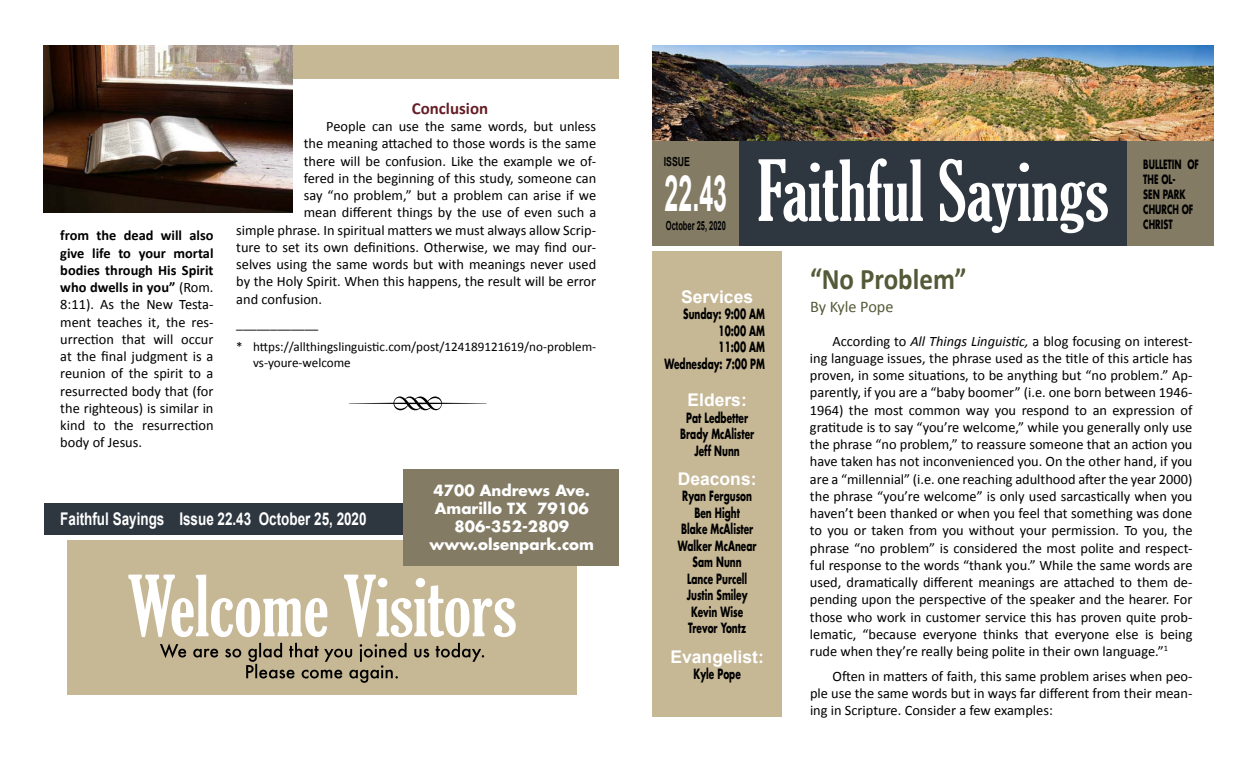
<style>
.page{position:relative;width:1260px;height:765px;background:#fff}
.page>*{position:absolute;margin:0;border:0;box-sizing:border-box;transform-origin:0 0}
.t1{font:87.5px "Type Embellishments One Let Plain";color:#000;scale:.9 1}
.t2{font:extra-condensed 81.25px "Gloucester";color:#fff}
.t3{font:700 50px "Arial";color:#fff;scale:.5 1}
.t4{font:700 30px "Calibri";color:#545a38;scale:.9 1}
.t5{font:700 17.5px "Arial";color:#fff;scale:.77 1}
.t6{font:700 17.5px "Arial";color:#fff}
.t7{font:700 16.88px "Calibri";color:#661d25}
.t8{font:16.25px "Calibri";color:#545a38}
.t9{font:700 15px/18px "Futura Std";color:#fff;text-align:center}
.t10{font:14.38px/17.2px "Calibri";color:#000;text-align:justify}
.t11{font:700 13.75px/16.5px "Futura Std";color:#000;text-align:center;scale:.65 1}
.t12{font:13.75px "Calibri";color:#000}
.t13{font:13.12px/15.8px "Calibri";color:#000}
.t14{font:700 12.5px/15px "Futura Std";color:#000;scale:.65 1}
.t15{font:700 12.5px "Arial";color:#000;scale:.6 1}
.t16{font:700 12.5px "Arial";color:#000;scale:.7 1}
.s1{font-weight:700}
.s2{font-style:italic}
</style>
<div class="page">
<div style="left:44px;top:45px;width:575px;height:34px;background:#c6b795"></div>
<div style="left:652px;top:251px;width:130px;height:466px;background:#c6b795"></div>
<img style="left:652px;top:45px;width:562px;height:97px">
<div style="left:739px;top:142px;width:388px;height:104px;background:#2e3640"></div>
<div style="left:1127px;top:142px;width:87px;height:104px;background:#837b64"></div>
<div style="left:652px;top:141px;width:87px;height:105px;background:#837b64"></div>
<img style="left:44px;top:45px;width:249px;height:168px">
<div style="left:68px;top:540px;width:509px;height:155px;background:#c6b795"></div>
<svg style="left:160px;top:643px;width:324px;height:40px"></svg>
<div style="left:45px;top:504px;width:561px;height:31px;background:#2e3640"></div>
<div style="left:404px;top:469px;width:215px;height:97px;background:#837b64"></div>
<p class="t10" style="left:60px;top:226px;width:155px"><span class="s1">from the dead will also give life to your mortal bodies through His Spirit who dwells in you”</span> (Rom.<br>8:11). As the New Testa&shy;ment teaches it, the res&shy;urrection that will occur at the final judgment is a reunion of the spirit to a resurrected body that (for the righteous) is similar in kind to the resurrection body of Jesus.</p>
<p class="t7" style="left:412px;top:98px;width:78px">Conclusion</p>
<p class="t10" style="left:326px;top:117px;width:271px">People can use the same words, but unless</p>
<p class="t10" style="left:304px;top:134px;width:294px">the meaning attached to those words is the same</p>
<p class="t10" style="left:304px;top:152px;width:294px">there will be confusion. Like the example we of-</p>
<p class="t10" style="left:304px;top:169px;width:294px">fered in the beginning of this study, someone can</p>
<p class="t10" style="left:304px;top:186px;width:294px">say “no problem,” but a problem can arise if we</p>
<p class="t10" style="left:304px;top:203px;width:294px">mean different things by the use of even such a</p>
<p class="t10" style="left:236px;top:221px;width:361px">simple phrase. In spiritual matters we must always allow Scrip-</p>
<p class="t10" style="left:236px;top:238px;width:361px">ture to set its own definitions. Otherwise, we may find our-</p>
<p class="t10" style="left:236px;top:255px;width:361px">selves using the same words but with meanings never used</p>
<p class="t10" style="left:236px;top:272px;width:361px">by the Holy Spirit. When this happens, the result will be error</p>
<p class="t10" style="left:236px;top:290px;width:87px">and confusion.</p>
<p class="t12" style="left:236px;top:315px;width:84px">____________</p>
<p class="t13" style="left:253px;top:338px;width:345px;text-indent:-17px">* https://allthingslinguistic.com/post/124189121619/no-problem&shy;vs-youre-welcome</p>
<h1 class="t1" style="left:345px;top:369px;width:163px">R</h1>
<p class="t5" style="left:60px;top:508px;width:399px">Faithful Sayings Issue 22.43 October 25, 2020</p>
<p class="t9" style="left:429px;top:481px;width:166px">4700 Andrews Ave.<br>Amarillo TX 79106<br>806-352-2809 www.olsenpark.com</p>
<h2 class="t2" style="left:127px;top:560px;width:391px">Welcome Visitors</h2>
<p class="t16" style="left:664px;top:154px;width:39px">ISSUE</p>
<h3 class="t3" style="left:665px;top:161px;width:127px">22.43</h3>
<p class="t15" style="left:666px;top:217px;width:102px">October 25, 2020</p>
<h2 class="t2" style="left:757px;top:145px;width:353px">Faithful Sayings</h2>
<p class="t14" style="left:1143px;top:157px;width:87px">BULLETIN OF<br>THE OL-<br>SEN PARK<br>CHURCH OF<br>CHRIST</p>
<p class="t6" style="left:681px;top:285px;width:73px">Services</p>
<p class="t11" style="left:664px;top:305px;width:156px;text-align:right">Sunday: 9:00 AM<br>10:00 AM<br>11:00 AM<br>Wednesday: 7:00 PM</p>
<p class="t6" style="left:688px;top:388px;width:61px">Elders:</p>
<p class="t11" style="left:680px;top:409px;width:115px">Pat Ledbetter<br>Brady McAlister<br>Jeff Nunn</p>
<p class="t6" style="left:678px;top:467px;width:80px">Deacons:</p>
<p class="t11" style="left:678px;top:488px;width:123px">Ryan Ferguson<br>Ben Hight<br>Blake McAlister<br>Walker McAnear<br>Sam Nunn<br>Lance Purcell<br>Justin Smiley<br>Kevin Wise<br>Trevor Yontz</p>
<p class="t6" style="left:671px;top:645px;width:95px">Evangelist:</p>
<p class="t11" style="left:694px;top:665px;width:74px">Kyle Pope</p>
<h3 class="t4" style="left:810px;top:261px;width:176px">“No Problem”</h3>
<p class="t8" style="left:810px;top:296px;width:85px">By Kyle Pope</p>
<p class="t10" style="left:810px;top:331px;width:384px;text-indent:23px">According to <span class="s2">All Things Linguistic,</span> a blog focusing on interest&shy;ing language issues, the phrase used as the title of this article has proven, in some situations, to be anything but “no problem.” Ap&shy;parently, if you are a “baby boomer” (i.e. one born between 1946- 1964) the most common way you respond to an expression of gratitude is to say “you’re welcome,” while you generally only use the phrase “no problem,” to reassure someone that an action you have taken has not inconvenienced you. On the other hand, if you are a “millennial” (i.e. one reaching adulthood after the year 2000) the phrase “you’re welcome” is only used sarcastically when you haven’t been thanked or when you feel that something was done to you or taken from you without your permission. To you, the phrase “no problem” is considered the most polite and respect&shy;ful response to the words “thank you.” While the same words are used, dramatically different meanings are attached to them de&shy;pending upon the perspective of the speaker and the hearer. For those who work in customer service this has proven quite prob&shy;lematic, “because everyone thinks that everyone else is being rude when they’re really being polite in their own language.”<sup>1</sup></p>
<p class="t10" style="left:810px;top:667px;width:384px;text-indent:22px">Often in matters of faith, this same problem arises when peo&shy;ple use the same words but in ways far different from their mean&shy;ing in Scripture. Consider a few examples:</p>
</div>
